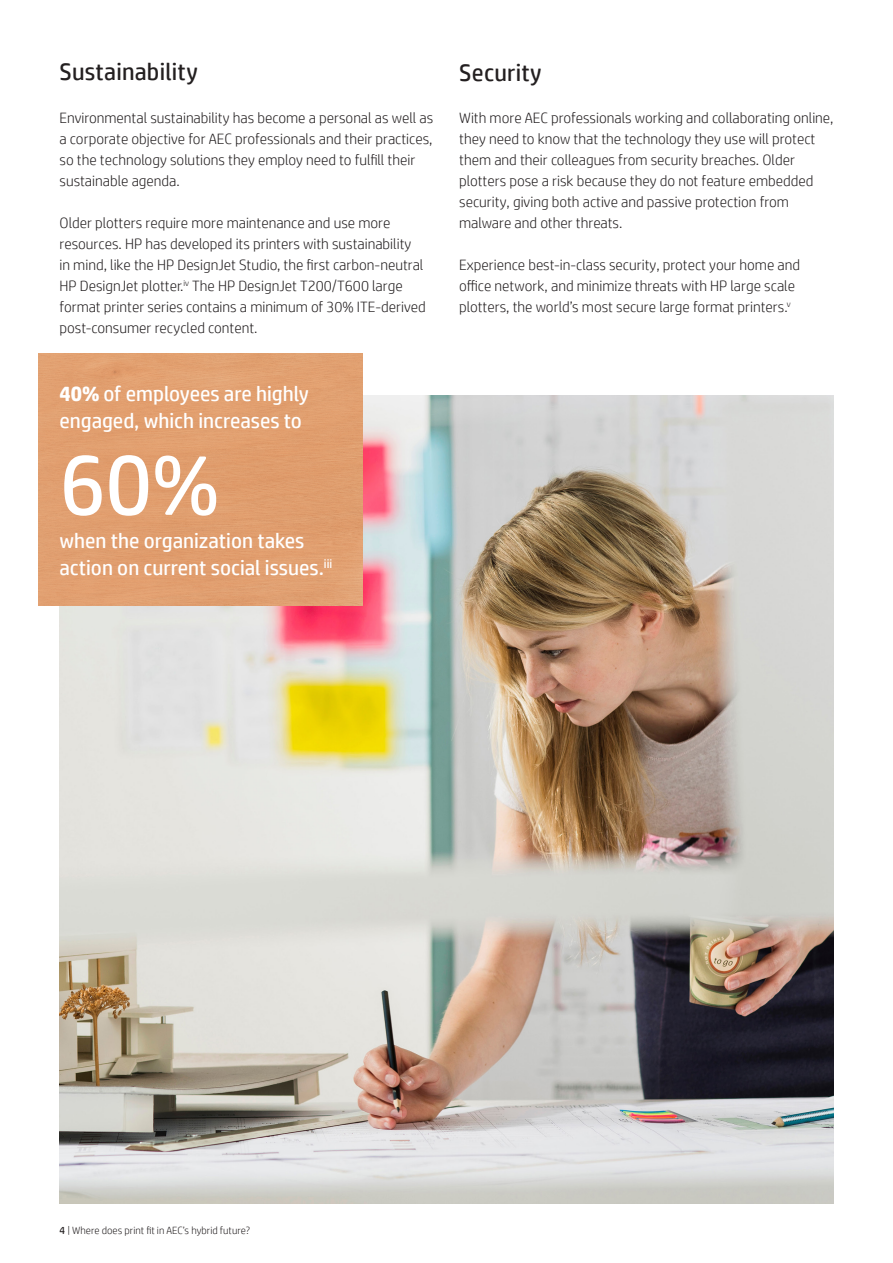
<style>
.page{position:relative;width:893px;height:1263px;background:#fff}
.page>*{position:absolute;margin:0;border:0;box-sizing:border-box;transform-origin:0 0}
.t1{font:86.25px "HP Simplified";color:#fff}
.t2{font:24px "HP Simplified";letter-spacing:.01em;color:#231f20}
.t3{font:21px/27px "HP Simplified";color:#fff}
.t4{font:300 15px/21px "HP Simplified";color:#231f20}
.t5{font:300 10.5px "HP Simplified";color:#231f20}
.s1{font-weight:700}
.s2{font-weight:400}
</style>
<div class="page">
<img style="left:60px;top:396px;width:773px;height:807px">
<div style="left:38px;top:353px;width:324px;height:252px;background:#e3a170"></div>
<p class="t2" style="left:60px;top:58px;width:140px">Sustainability</p>
<p class="t2" style="left:459px;top:58px;width:84px">Security</p>
<p class="t4" style="left:60px;top:107px;width:375px">Environmental sustainability has become a personal as well as a corporate objective for AEC professionals and their practices, so the technology solutions they employ need to fulfill their sustainable agenda.</p>
<p class="t4" style="left:60px;top:212px;width:368px">Older plotters require more maintenance and use more resources. HP has developed its printers with sustainability<br>in mind, like the HP DesignJet Studio, the first carbon-neutral HP DesignJet plotter.<sup>iv</sup> The HP DesignJet T200/T600 large format printer series contains a minimum of 30% ITE-derived post-consumer recycled content.</p>
<p class="t4" style="left:459px;top:107px;width:376px">With more AEC professionals working and collaborating online, they need to know that the technology they use will protect them and their colleagues from security breaches. Older plotters pose a risk because they do not feature embedded security, giving both active and passive protection from malware and other threats.</p>
<p class="t4" style="left:459px;top:254px;width:342px">Experience best-in-class security, protect your home and office network, and minimize threats with HP large scale plotters, the world’s most secure large format printers.<sup>v</sup></p>
<p class="t3" style="left:60px;top:380px;width:251px"><span class="s1">40%</span> of employees are highly engaged, which increases to</p>
<p class="t1" style="left:60px;top:436px;width:161px">60%</p>
<p class="t3" style="left:60px;top:527px;width:274px">when the organization takes action on current social issues.<sup>iii</sup></p>
<p class="t5" style="left:60px;top:1224px;width:192px"><span class="s2">4</span> | Where does print fit in AEC’s hybrid future?</p>
</div>
